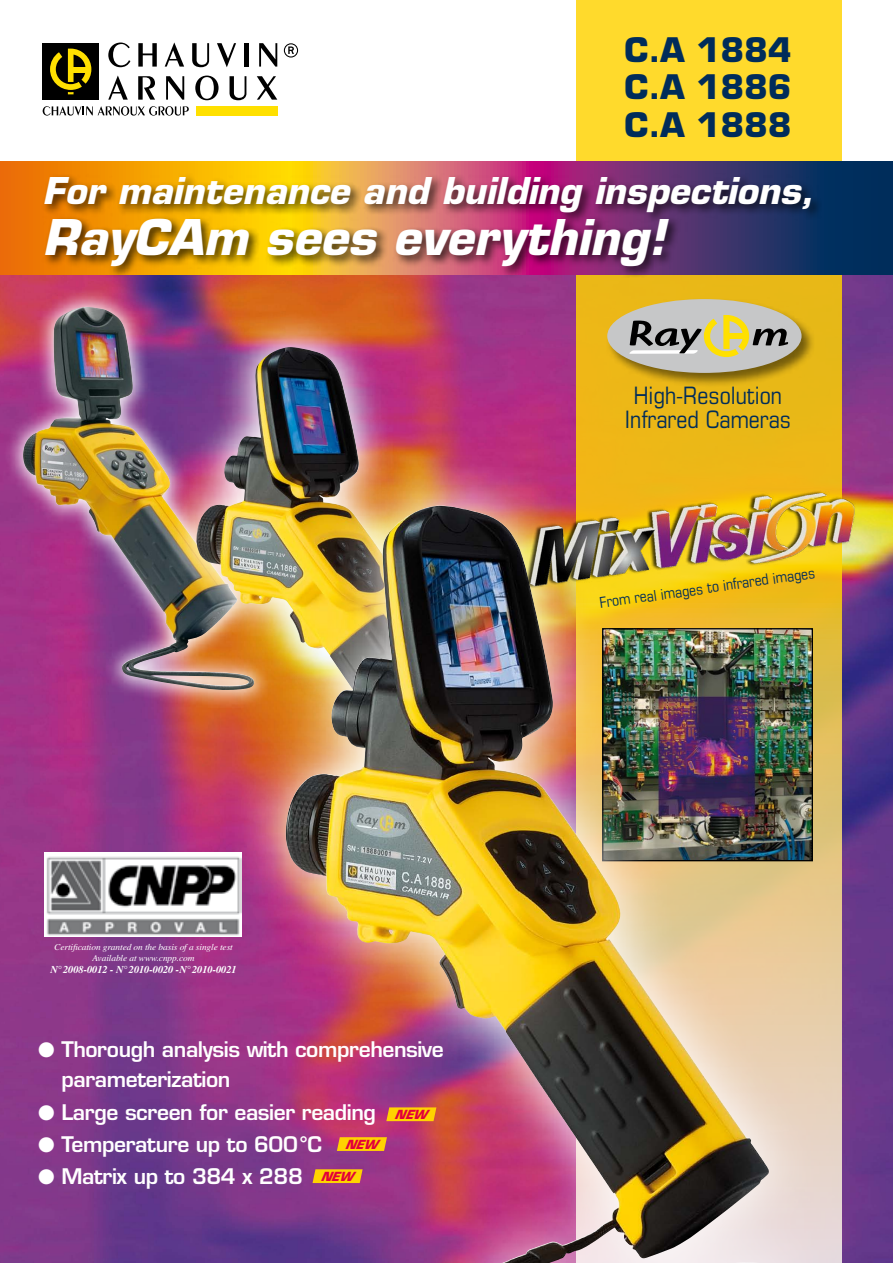
<style>
.page{position:relative;width:893px;height:1263px;background:#fff}
.page>*{position:absolute;margin:0;border:0;box-sizing:border-box;transform-origin:0 0}
.t1{font:italic 700 48px "Eurostile";color:#fff}
.t2{font:italic 700 36px "Eurostile";color:#fff}
.t3{font:700 33px/37.5px "Eurostile";color:#002c5a;text-align:justify}
.t4{font:condensed 24px/24px "Eurostile";color:#002c5a;text-align:center}
.t5{font:600 21px/30px "Eurostile";letter-spacing:-.02em;color:#fff}
.t6{font:condensed 15px "Eurostile";color:#002c5a}
.t7{font:italic 700 12.3px "Eurostile";letter-spacing:-.01em;color:#e2003b}
.t8{font:italic 700 10.5px "Times";letter-spacing:-.01em;color:#fff}
.t9{font:italic 9px/10.9px "Times";letter-spacing:-.01em;color:#fff;text-align:center;scale:1.04 1}
</style>
<div class="page">
<img style="left:0;top:274px;width:893px;height:989px">
<svg style="left:576px;top:0;width:265px;height:1263px;background:#f5cc2d"></svg>
<div style="left:196px;top:106px;width:81px;height:9px;background:#ffe000"></div>
<div style="left:43px;top:43px;width:56px;height:57px;background:#000"></div>
<svg style="left:50px;top:49px;width:41px;height:45px"></svg>
<svg style="left:108px;top:43px;width:22px;height:24px"></svg>
<svg style="left:138px;top:43px;width:19px;height:24px"></svg>
<svg style="left:165px;top:43px;width:19px;height:24px"></svg>
<svg style="left:192px;top:43px;width:17px;height:24px"></svg>
<svg style="left:217px;top:43px;width:19px;height:24px"></svg>
<div style="left:244px;top:43px;width:5px;height:24px;background:#000"></div>
<svg style="left:259px;top:43px;width:18px;height:24px"></svg>
<svg style="left:108px;top:76px;width:20px;height:24px"></svg>
<svg style="left:138px;top:76px;width:17px;height:24px"></svg>
<svg style="left:166px;top:76px;width:18px;height:24px"></svg>
<svg style="left:195px;top:76px;width:24px;height:24px"></svg>
<svg style="left:230px;top:76px;width:16px;height:24px"></svg>
<svg style="left:257px;top:76px;width:20px;height:24px"></svg>
<svg style="left:43px;top:106px;width:146px;height:10px"></svg>
<svg style="left:284px;top:43px;width:14px;height:15px"></svg>
<svg style="left:0;top:162px;width:893px;height:112px;background:#7d5741"></svg>
<div style="left:605px;top:297px;width:210px;height:90px;background:#000;opacity:.5"></div>
<div style="left:607px;top:299px;width:194px;height:74px;background:#c6c7c8;border-radius:50%"></div>
<svg style="left:629px;top:315px;width:159px;height:42px"></svg>
<svg style="left:1px;top:285px;width:270px;height:422px;background:#a83e77"></svg>
<img style="left:23px;top:309px;width:131px;height:383px">
<img style="left:154px;top:304px;width:379px;height:548px">
<img style="left:195px;top:348px;width:305px;height:471px">
<img style="left:221px;top:441px;width:611px;height:822px">
<img style="left:283px;top:507px;width:364px;height:756px">
<div style="left:40px;top:173px;width:782px;height:105px;background:#000;opacity:.7"></div>
<img style="left:510px;top:488px;width:359px;height:105px">
<svg style="left:386px;top:1107px;width:50px;height:14px"></svg>
<svg style="left:337px;top:1137px;width:50px;height:14px"></svg>
<svg style="left:313px;top:1169px;width:50px;height:14px"></svg>
<img style="left:44px;top:852px;width:197px;height:85px">
<h3 class="t3" style="left:625px;top:31px;width:169px">C.A 1884<br>C.A 1886<br>C.A 1888</h3>
<h2 class="t2" style="left:43px;top:169px;width:772px">For maintenance and building inspections,</h2>
<h1 class="t1" style="left:43px;top:208px;width:624px">RayCAm sees everything!</h1>
<p class="t4" style="left:625px;top:383px;width:168px">High-Resolution<br>Infrared Cameras</p>
<p class="t9" style="left:54px;top:941px;width:173px">Certification granted on the basis of a single test<br>Available at www.cnpp.com</p>
<p class="t8" style="left:50px;top:963px;width:188px">N° 2008-0012 - N° 2010-0020 -N° 2010-0021</p>
<p class="t5" style="left:61px;top:1034px;width:384px;text-indent:-23px">● Thorough analysis with comprehensive parameterization</p>
<p class="t5" style="left:38px;top:1097px;width:339px">● Large screen for easier reading</p>
<p class="t5" style="left:38px;top:1129px;width:285px">● Temperature up to 600°C</p>
<p class="t5" style="left:38px;top:1161px;width:266px">● Matrix up to 384 x 288</p>
<p class="t7" style="left:394px;top:1107px;width:34px">nEW</p>
<p class="t7" style="left:345px;top:1137px;width:34px">nEW</p>
<p class="t7" style="left:320px;top:1169px;width:34px">nEW</p>
<p class="t6" style="left:598px;top:594px;width:219px;rotate:-8deg">From real images to infrared images</p>
</div>
